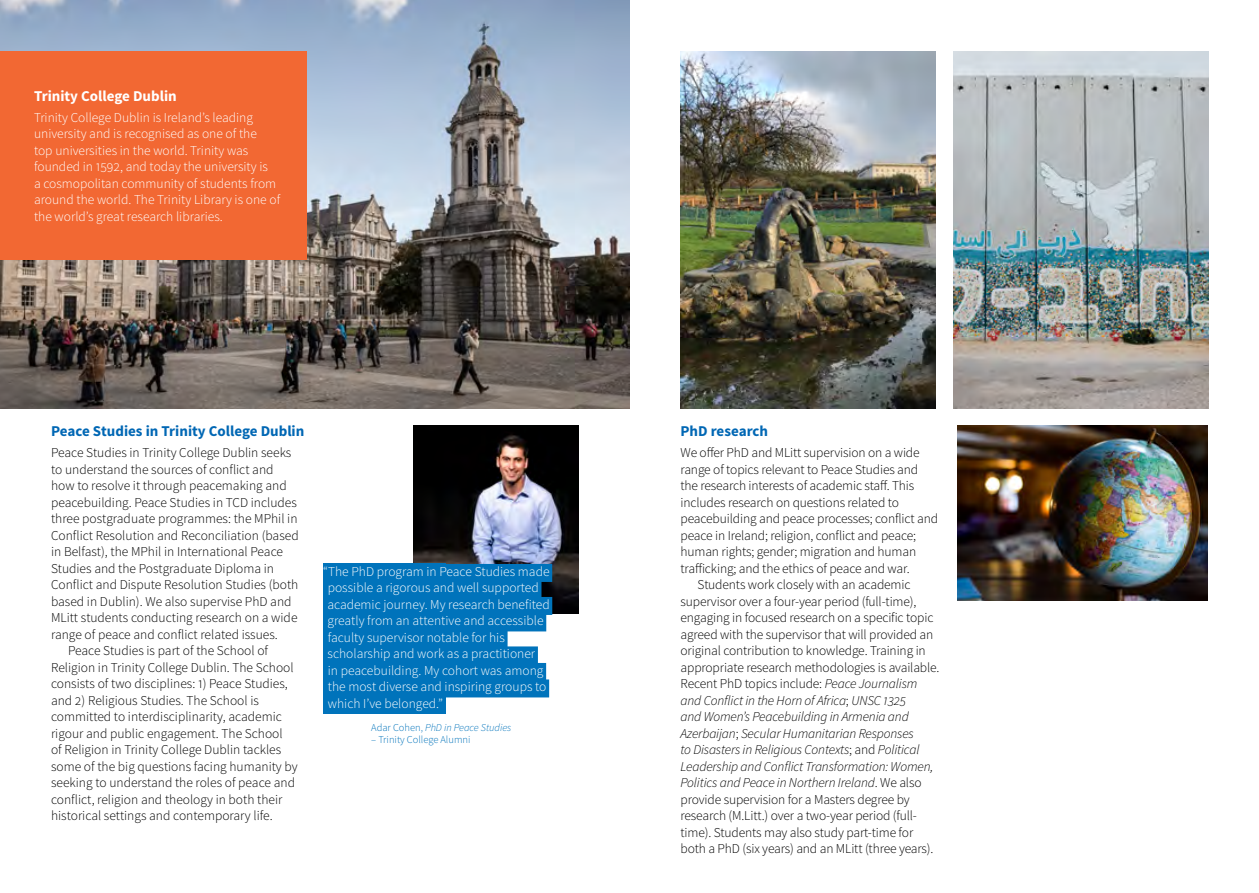
<style>
.page{position:relative;width:1259px;height:893px;background:#fff}
.page>*{position:absolute;margin:0;border:0;box-sizing:border-box;transform-origin:0 0}
.t1{font:700 15px "Source Sans Pro";color:#0067b4}
.t2{font:700 15px "Source Sans Pro";color:#fff}
.t3{font:300 13.5px "Source Sans Pro";letter-spacing:-.01em;color:#000}
.t4{font:300 13.5px/16.5px "Source Sans Pro";color:#fff}
.t5{font:italic 300 13.5px "Source Sans Pro";letter-spacing:-.01em;color:#000}
.t6{font:italic 300 10.5px "Source Sans Pro";color:#0073bb}
.t7{font:300 10.5px "Source Sans Pro";color:#0073bb}
.s1{font-style:normal}
.s2{font-style:italic}
</style>
<div class="page">
<img style="left:0;top:0;width:629px;height:408px">
<div style="left:0;top:51px;width:306px;height:208px;background:#f26833"></div>
<img style="left:414px;top:425px;width:164px;height:188px">
<div style="left:323px;top:564px;width:123px;height:150px;background:#0073bb"></div>
<div style="left:323px;top:564px;width:229px;height:18px;background:#0073bb"></div>
<div style="left:328px;top:580px;width:213px;height:18px;background:#0073bb"></div>
<div style="left:327px;top:597px;width:225px;height:18px;background:#0073bb"></div>
<div style="left:327px;top:613px;width:219px;height:18px;background:#0073bb"></div>
<div style="left:328px;top:630px;width:179px;height:18px;background:#0073bb"></div>
<div style="left:328px;top:646px;width:210px;height:18px;background:#0073bb"></div>
<div style="left:328px;top:663px;width:218px;height:18px;background:#0073bb"></div>
<div style="left:328px;top:679px;width:221px;height:18px;background:#0073bb"></div>
<img style="left:957px;top:425px;width:251px;height:175px">
<img style="left:680px;top:51px;width:255px;height:357px">
<img style="left:953px;top:51px;width:255px;height:357px">
<p class="t2" style="left:34px;top:86px;width:144px">Trinity College Dublin</p>
<p class="t4" style="left:34px;top:109px;width:248px">Trinity College Dublin is Ireland’s leading university and is recognised as one of the<br>top universities in the world. Trinity was founded in 1592, and today the university is<br>a cosmopolitan community of students from around the world. The Trinity Library is one of the world’s great research libraries.</p>
<p class="t1" style="left:51px;top:422px;width:255px">Peace Studies in Trinity College Dublin</p>
<p class="t3" style="left:51px;top:445px;width:242px">Peace Studies in Trinity College Dublin seeks</p>
<p class="t3" style="left:51px;top:461px;width:224px">to understand the sources of conflict and</p>
<p class="t3" style="left:51px;top:478px;width:237px">how to resolve it through peacemaking and</p>
<p class="t3" style="left:51px;top:494px;width:247px">peacebuilding. Peace Studies in TCD includes</p>
<p class="t3" style="left:51px;top:511px;width:248px">three postgraduate programmes: the MPhil in</p>
<p class="t3" style="left:51px;top:527px;width:249px">Conflict Resolution and Reconciliation (based</p>
<p class="t3" style="left:51px;top:544px;width:233px">in Belfast), the MPhil in International Peace</p>
<p class="t3" style="left:51px;top:560px;width:225px">Studies and the Postgraduate Diploma in</p>
<p class="t3" style="left:51px;top:576px;width:249px">Conflict and Dispute Resolution Studies (both</p>
<p class="t3" style="left:51px;top:593px;width:242px">based in Dublin). We also supervise PhD and</p>
<p class="t3" style="left:51px;top:609px;width:248px">MLitt students conducting research on a wide</p>
<p class="t3" style="left:51px;top:626px;width:228px">range of peace and conflict related issues.</p>
<p class="t3" style="left:68px;top:642px;width:202px">Peace Studies is part of the School of</p>
<p class="t3" style="left:51px;top:659px;width:244px">Religion in Trinity College Dublin. The School</p>
<p class="t3" style="left:51px;top:675px;width:238px">consists of two disciplines: 1) Peace Studies,</p>
<p class="t3" style="left:51px;top:692px;width:209px">and 2) Religious Studies. The School is</p>
<p class="t3" style="left:51px;top:708px;width:232px">committed to interdisciplinarity, academic</p>
<p class="t3" style="left:51px;top:725px;width:233px">rigour and public engagement. The School</p>
<p class="t3" style="left:51px;top:741px;width:232px">of Religion in Trinity College Dublin tackles</p>
<p class="t3" style="left:51px;top:758px;width:248px">some of the big questions facing humanity by</p>
<p class="t3" style="left:51px;top:774px;width:245px">seeking to understand the roles of peace and</p>
<p class="t3" style="left:51px;top:791px;width:233px">conflict, religion and theology in both their</p>
<p class="t3" style="left:51px;top:807px;width:223px">historical settings and contemporary life.</p>
<p class="t4" style="left:323px;top:563px;width:228px">“The PhD program in Peace Studies made possible a rigorous and well supported academic journey. My research benefited greatly from an attentive and accessible faculty supervisor notable for his scholarship and work as a practitioner<br>in peacebuilding. My cohort was among the most diverse and inspiring groups to which I’ve belonged.”</p>
<p class="t6" style="left:371px;top:721px;width:142px"><span class="s1">Adar Cohen,</span> PhD in Peace Studies</p>
<p class="t7" style="left:371px;top:733px;width:101px">– Trinity College Alumni</p>
<p class="t1" style="left:680px;top:422px;width:89px">PhD research</p>
<p class="t3" style="left:680px;top:445px;width:241px">We offer PhD and MLitt supervision on a wide</p>
<p class="t3" style="left:680px;top:461px;width:239px">range of topics relevant to Peace Studies and</p>
<p class="t3" style="left:680px;top:478px;width:235px">the research interests of academic staff. This</p>
<p class="t3" style="left:680px;top:494px;width:220px">includes research on questions related to</p>
<p class="t3" style="left:680px;top:511px;width:259px">peacebuilding and peace processes; conflict and</p>
<p class="t3" style="left:680px;top:527px;width:237px">peace in Ireland; religion, conflict and peace;</p>
<p class="t3" style="left:680px;top:544px;width:237px">human rights; gender; migration and human</p>
<p class="t3" style="left:680px;top:560px;width:231px">trafficking; and the ethics of peace and war.</p>
<p class="t3" style="left:697px;top:576px;width:214px">Students work closely with an academic</p>
<p class="t3" style="left:680px;top:593px;width:237px">supervisor over a four-year period (full-time),</p>
<p class="t3" style="left:680px;top:609px;width:254px">engaging in focused research on a specific topic</p>
<p class="t3" style="left:680px;top:626px;width:254px">agreed with the supervisor that will provided an</p>
<p class="t3" style="left:680px;top:642px;width:247px">original contribution to knowledge. Training in</p>
<p class="t3" style="left:680px;top:659px;width:260px">appropriate research methodologies is available.</p>
<p class="t3" style="left:680px;top:675px;width:238px">Recent PhD topics include: <span class="s2">Peace Journalism</span></p>
<p class="t5" style="left:680px;top:692px;width:227px">and Conflict in the Horn of Africa<span class="s1">;</span> UNSC 1325</p>
<p class="t5" style="left:680px;top:709px;width:230px">and Women’s Peacebuilding in Armenia and</p>
<p class="t5" style="left:680px;top:725px;width:235px">Azerbaijan<span class="s1">;</span> Secular Humanitarian Responses</p>
<p class="t5" style="left:680px;top:742px;width:240px">to Disasters in Religious Contexts<span class="s1">; and</span> Political</p>
<p class="t5" style="left:680px;top:758px;width:254px">Leadership and Conflict Transformation: Women,</p>
<p class="t5" style="left:680px;top:775px;width:242px">Politics and Peace in Northern Ireland<span class="s1">. We also</span></p>
<p class="t3" style="left:680px;top:791px;width:231px">provide supervision for a Masters degree by</p>
<p class="t3" style="left:680px;top:807px;width:238px">research (M.Litt.) over a two-year period (full-</p>
<p class="t3" style="left:680px;top:824px;width:234px">time). Students may also study part-time for</p>
<p class="t3" style="left:680px;top:840px;width:254px">both a PhD (six years) and an MLitt (three years).</p>
</div>
